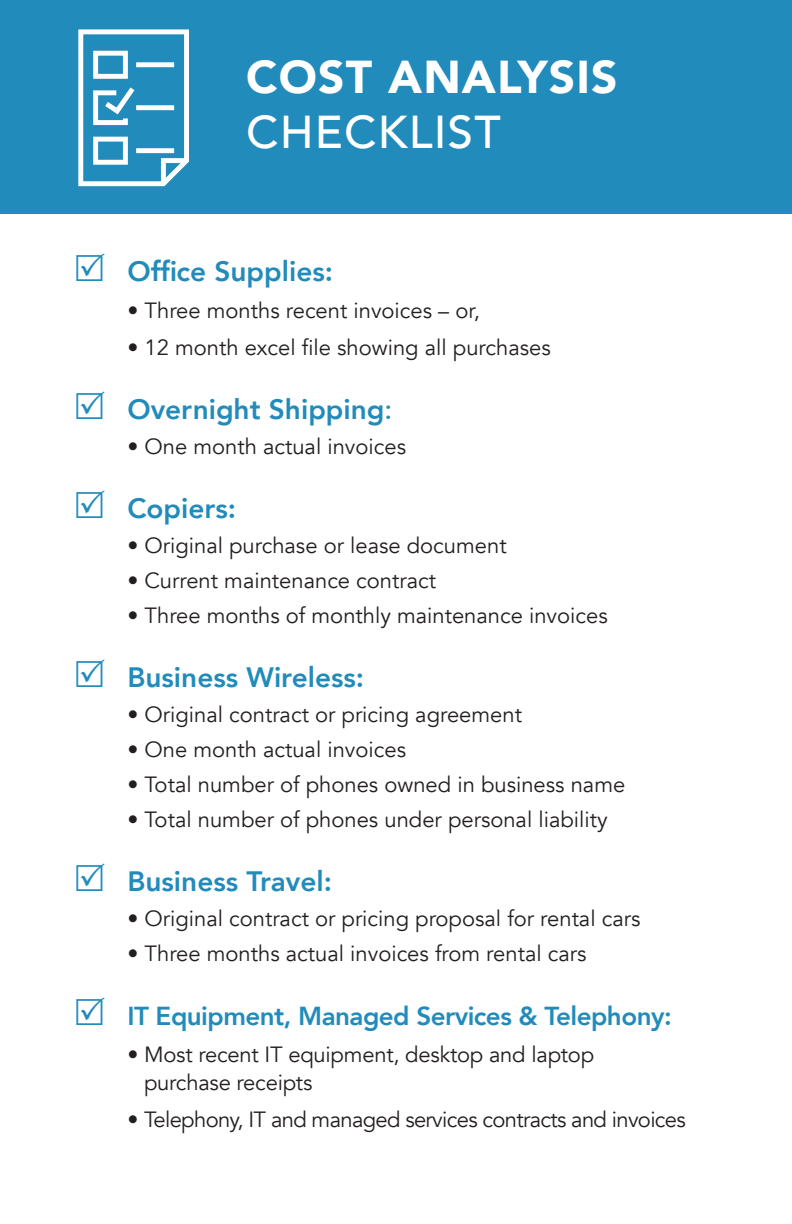
<style>
.page{position:relative;width:792px;height:1224px;background:#fff}
.page>*{position:absolute;margin:0;border:0;box-sizing:border-box;transform-origin:0 0}
.t1{font:900 46px "Avenir";letter-spacing:.025em;color:#fff}
.t2{font:500 46px "Avenir";letter-spacing:.025em;color:#fff}
.t3{font:800 28px "Avenir";color:#218bbb}
.t4{font:800 26px "Avenir";letter-spacing:-.02em;color:#218bbb}
.t5{font:22px/28px "Avenir";color:#231f20}
.t6{font:22px "Avenir";letter-spacing:-.03em;color:#231f20}
.s1{font-weight:500}
</style>
<div class="page">
<div style="left:0;top:0;width:792px;height:214px;background:#218bbb"></div>
<svg style="left:78px;top:29px;width:111px;height:158px"></svg>
<hr style="left:791px;top:0;width:1px;height:1224px;background:#218bbb">
<hr style="left:791px;top:1035px;width:1px;height:189px;background:#231f20">
<h1 class="t1" style="left:246px;top:37px;width:373px">COST ANALYSIS</h1>
<h1 class="t2" style="left:246px;top:92px;width:256px">CHECKLIST</h1>
<p class="t3" style="left:127px;top:249px;width:207px">Office Supplies:</p>
<p class="t5" style="left:127px;top:296px;width:354px">• Three months recent invoices – or,</p>
<p class="t5" style="left:127px;top:333px;width:425px">• 12 month excel file showing all purchases</p>
<p class="t3" style="left:127px;top:387px;width:267px">Overnight Shipping<span class="s1">:</span></p>
<p class="t5" style="left:127px;top:432px;width:280px">• One month actual invoices</p>
<p class="t3" style="left:127px;top:486px;width:110px">Copiers:</p>
<p class="t5" style="left:127px;top:531px;width:381px">• Original purchase or lease document</p>
<p class="t5" style="left:127px;top:566px;width:310px">• Current maintenance contract</p>
<p class="t5" style="left:127px;top:601px;width:482px">• Three months of monthly maintenance invoices</p>
<p class="t3" style="left:127px;top:655px;width:238px">Business Wireless:</p>
<p class="t5" style="left:127px;top:700px;width:396px">• Original contract or pricing agreement</p>
<p class="t5" style="left:127px;top:735px;width:280px">• One month actual invoices</p>
<p class="t5" style="left:127px;top:770px;width:499px">• Total number of phones owned in business name</p>
<p class="t5" style="left:127px;top:805px;width:482px">• Total number of phones under personal liability</p>
<p class="t3" style="left:127px;top:859px;width:206px">Business Travel:</p>
<p class="t5" style="left:127px;top:904px;width:515px">• Original contract or pricing proposal for rental cars</p>
<p class="t5" style="left:127px;top:939px;width:461px">• Three months actual invoices from rental cars</p>
<p class="t4" style="left:127px;top:995px;width:546px">IT Equipment, Managed Services &amp; Telephony:</p>
<p class="t5" style="left:144px;top:1040px;width:452px;text-indent:-17px">• Most recent IT equipment, desktop and laptop purchase receipts</p>
<p class="t6" style="left:127px;top:1106px;width:560px">• Telephony, IT and managed services contracts and invoices</p>
</div>
